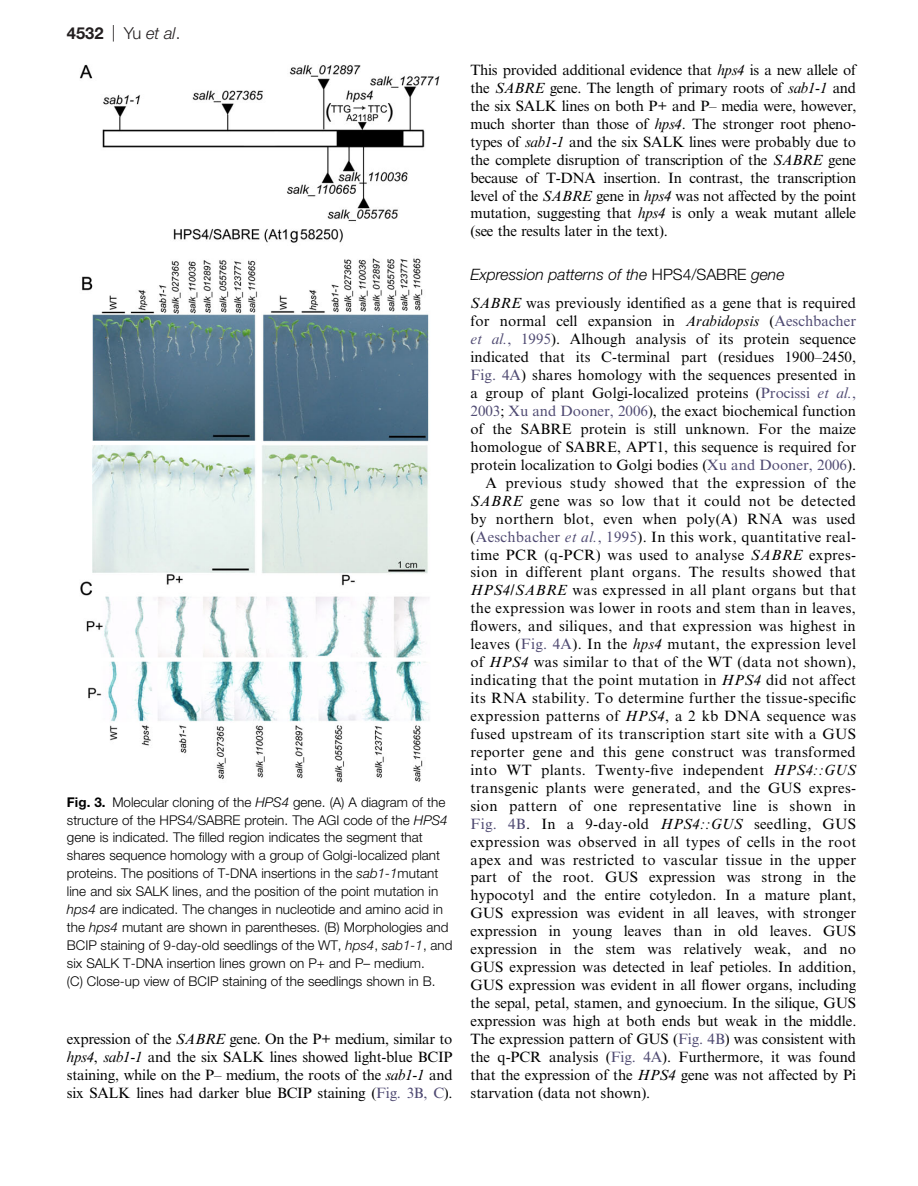
<style>
.page{position:relative;width:918px;height:1186px;background:#fff}
.page>*{position:absolute;margin:0;border:0;box-sizing:border-box;transform-origin:0 0}
.t1{font:16.5px "Adv PSA189";color:#000}
.t2{font:700 16.5px "Helvetica Neue LT Std";color:#231f20}
.t3{font:15.75px "Adv Hel N LI";color:#000}
.t4{font:15px/18px "Adv PS497 E2";color:#000;text-align:justify}
.t5{font:15px "Adv PS497 E2";letter-spacing:.02em;color:#000}
.t6{font:13.5px/18px "Adv Hel N L";color:#000}
.s1{font-weight:300}
.s2{font-weight:300;font-style:italic}
.s3{font-family:"Adv C3874"}
.s4{font-family:"Adv Hel N L"}
.s5{font-family:"Adv Hel N LI"}
.s6{font-family:"Adv PSA189"}
.s7{font-family:"Adv PS497 E3"}
.s8{color:#4f4a72}
.s9{font-family:"Adv PS497 E3";color:#4f4a72}
</style>
<div class="page">
<img style="left:80px;top:65px;width:359px;height:717px">
<p class="t2" style="left:67px;top:23px;width:115px">4532 <span class="s1">| Yu</span> <span class="s2">et al</span><span class="s1">.</span></p>
<p class="t1" style="left:67px;top:26px;width:134px">6 of 12 <span class="s3">|</span> <span class="s4">Yu</span> <span class="s5">et al.</span></p>
<p class="t6" style="left:67px;top:793px;width:387px"><span class="s6">Fig. 3.</span> Molecular cloning of the <span class="s5">HPS4</span> gene. (A) A diagram of the structure of the HPS4/SABRE protein. The AGI code of the <span class="s5">HPS4 </span>gene is indicated. The filled region indicates the segment that shares sequence homology with a group of Golgi-localized plant proteins. The positions of T-DNA insertions in the <span class="s5">sab1-1</span>mutant line and six SALK lines, and the position of the point mutation in <span class="s5">hps4</span> are indicated. The changes in nucleotide and amino acid in the <span class="s5">hps4</span> mutant are shown in parentheses. (B) Morphologies and BCIP staining of 9-day-old seedlings of the WT, <span class="s5">hps4</span>, <span class="s5">sab1-1</span>, and six SALK T-DNA insertion lines grown on P+ and P– medium.<br>(C) Close-up view of BCIP staining of the seedlings shown in B.</p>
<p class="t4" style="left:67px;top:1031px;width:387px">expression of the <span class="s7">SABRE</span> gene. On the P+ medium, similar to <span class="s7">hps4</span>, <span class="s7">sab1-1</span> and the six SALK lines showed light-blue BCIP staining, while on the P– medium, the roots of the <span class="s7">sab1-1</span> and six SALK lines had darker blue BCIP staining (<span class="s8">Fig. 3B, C</span>).</p>
<p class="t4" style="left:470px;top:62px;width:387px">This provided additional evidence that <span class="s7">hps4</span> is a new allele of the <span class="s7">SABRE</span> gene. The length of primary roots of <span class="s7">sab1-1</span> and the six SALK lines on both P+ and P– media were, however, much shorter than those of <span class="s7">hps4</span>. The stronger root pheno&shy;types of <span class="s7">sab1-1</span> and the six SALK lines were probably due to the complete disruption of transcription of the <span class="s7">SABRE</span> gene because of T-DNA insertion. In contrast, the transcription level of the <span class="s7">SABRE</span> gene in <span class="s7">hps4</span> was not affected by the point mutation, suggesting that <span class="s7">hps4</span> is only a weak mutant allele (see the results later in the text).</p>
<p class="t3" style="left:470px;top:268px;width:316px">Expression patterns of the <span class="s4">HPS4/SABRE</span> gene</p>
<p class="t4" style="left:470px;top:296px;width:387px"><span class="s7">SABRE</span> was previously identified as a gene that is required</p>
<p class="t4" style="left:470px;top:314px;width:387px">for normal cell expansion in <span class="s7">Arabidopsis</span> (<span class="s8">Aeschbacher</span></p>
<p class="t4" style="left:470px;top:332px;width:387px"><span class="s9">et al.</span><span class="s8">, 1995</span>). Alhough analysis of its protein sequence</p>
<p class="t4" style="left:470px;top:349px;width:387px">indicated that its C-terminal part (residues 1900–2450,</p>
<p class="t4" style="left:470px;top:367px;width:387px"><span class="s8">Fig. 4A</span>) shares homology with the sequences presented in</p>
<p class="t4" style="left:470px;top:385px;width:387px">a group of plant Golgi-localized proteins (<span class="s8">Procissi</span> <span class="s9">et al.</span><span class="s8">,</span></p>
<p class="t4" style="left:470px;top:403px;width:387px"><span class="s8">2003</span>; <span class="s8">Xu and Dooner, 2006</span>), the exact biochemical function</p>
<p class="t4" style="left:470px;top:421px;width:387px">of the SABRE protein is still unknown. For the maize</p>
<p class="t4" style="left:470px;top:439px;width:387px">homologue of SABRE, APT1, this sequence is required for</p>
<p class="t4" style="left:470px;top:457px;width:387px">protein localization to Golgi bodies (<span class="s8">Xu and Dooner, 2006</span>).</p>
<p class="t5" style="left:485px;top:477px;width:372px">A previous study showed that the expression of the</p>
<p class="t5" style="left:470px;top:495px;width:387px"><span class="s7">SABRE</span> gene was so low that it could not be detected</p>
<p class="t5" style="left:470px;top:513px;width:387px">by northern blot, even when poly(A) RNA was used</p>
<p class="t5" style="left:470px;top:531px;width:387px">(<span class="s8">Aeschbacher</span> <span class="s9">et al.</span><span class="s8">, 1995</span>). In this work, quantitative real-</p>
<p class="t5" style="left:470px;top:549px;width:387px">time PCR (q-PCR) was used to analyse <span class="s7">SABRE</span> expres-</p>
<p class="t5" style="left:470px;top:567px;width:387px">sion in different plant organs. The results showed that</p>
<p class="t5" style="left:470px;top:584px;width:387px"><span class="s7">HPS4</span>/<span class="s7">SABRE</span> was expressed in all plant organs but that</p>
<p class="t5" style="left:470px;top:602px;width:387px">the expression was lower in roots and stem than in leaves,</p>
<p class="t5" style="left:470px;top:620px;width:387px">flowers, and siliques, and that expression was highest in</p>
<p class="t5" style="left:470px;top:638px;width:387px">leaves (<span class="s8">Fig. 4A</span>). In the <span class="s7">hps4</span> mutant, the expression level</p>
<p class="t5" style="left:470px;top:656px;width:387px">of <span class="s7">HPS4</span> was similar to that of the WT (data not shown),</p>
<p class="t5" style="left:470px;top:674px;width:387px">indicating that the point mutation in <span class="s7">HPS4</span> did not affect</p>
<p class="t5" style="left:470px;top:692px;width:387px">its RNA stability. To determine further the tissue-specific</p>
<p class="t5" style="left:470px;top:710px;width:387px">expression patterns of <span class="s7">HPS4</span>, a 2 kb DNA sequence was</p>
<p class="t5" style="left:470px;top:728px;width:387px">fused upstream of its transcription start site with a GUS</p>
<p class="t5" style="left:470px;top:746px;width:387px">reporter gene and this gene construct was transformed</p>
<p class="t5" style="left:470px;top:764px;width:387px">into WT plants. Twenty-five independent <span class="s7">HPS4::GUS</span></p>
<p class="t5" style="left:470px;top:782px;width:387px">transgenic plants were generated, and the GUS expres-</p>
<p class="t5" style="left:470px;top:800px;width:387px">sion pattern of one representative line is shown in</p>
<p class="t5" style="left:470px;top:818px;width:387px"><span class="s8">Fig. 4B</span>. In a 9-day-old <span class="s7">HPS4::GUS</span> seedling, GUS</p>
<p class="t5" style="left:470px;top:836px;width:387px">expression was observed in all types of cells in the root</p>
<p class="t5" style="left:470px;top:854px;width:387px">apex and was restricted to vascular tissue in the upper</p>
<p class="t4" style="left:470px;top:870px;width:387px">part of the root. GUS expression was strong in the</p>
<p class="t4" style="left:470px;top:888px;width:387px">hypocotyl and the entire cotyledon. In a mature plant,</p>
<p class="t4" style="left:470px;top:905px;width:387px">GUS expression was evident in all leaves, with stronger</p>
<p class="t4" style="left:470px;top:923px;width:387px">expression in young leaves than in old leaves. GUS</p>
<p class="t4" style="left:470px;top:941px;width:387px">expression in the stem was relatively weak, and no</p>
<p class="t4" style="left:470px;top:959px;width:387px">GUS expression was detected in leaf petioles. In addition,</p>
<p class="t4" style="left:470px;top:977px;width:387px">GUS expression was evident in all flower organs, including</p>
<p class="t4" style="left:470px;top:995px;width:387px">the sepal, petal, stamen, and gynoecium. In the silique, GUS</p>
<p class="t4" style="left:470px;top:1013px;width:387px">expression was high at both ends but weak in the middle.</p>
<p class="t4" style="left:470px;top:1031px;width:387px">The expression pattern of GUS (<span class="s8">Fig. 4B</span>) was consistent with</p>
<p class="t4" style="left:470px;top:1049px;width:387px">the q-PCR analysis (<span class="s8">Fig. 4A</span>). Furthermore, it was found</p>
<p class="t4" style="left:470px;top:1067px;width:387px">that the expression of the <span class="s7">HPS4</span> gene was not affected by Pi</p>
<p class="t4" style="left:470px;top:1085px;width:181px">starvation (data not shown).</p>
</div>
